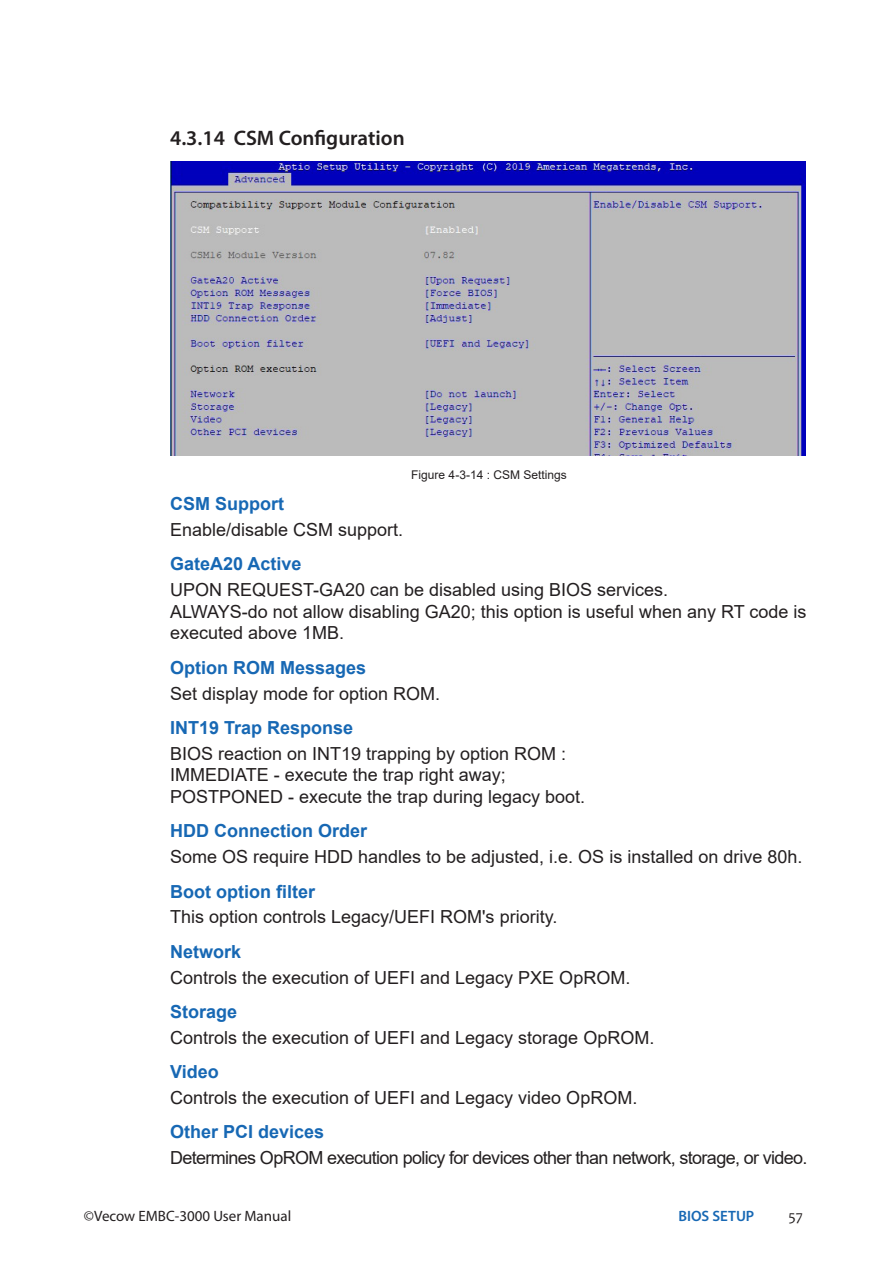
<style>
.page{position:relative;width:893px;height:1263px;background:#fff}
.page>*{position:absolute;margin:0;border:0;box-sizing:border-box;transform-origin:0 0}
.t1{font:600 21px "Myriad Pro";color:#231f20}
.t2{font:18px/21.6px "Arial";color:#231f20}
.t3{font:700 18px "Arial";color:#1768b4}
.t4{font:18px "Arial";letter-spacing:-.035em;color:#231f20}
.t5{font:15px "Myriad Pro";color:#231f20}
.t6{font:600 15px "Myriad Pro";color:#1768b4}
.t7{font:15px "Candara";color:#231f20}
.t8{font:12px "Arial";color:#231f20}
</style>
<div class="page">
<img style="left:170px;top:161px;width:636px;height:294px">
<p class="t1" style="left:170px;top:125px;width:236px">4.3.14 CSM Configuration</p>
<p class="t8" style="left:411px;top:466px;width:157px">Figure 4-3-14 : CSM Settings</p>
<p class="t3" style="left:170px;top:491px;width:115px">CSM Support</p>
<p class="t2" style="left:170px;top:519px;width:235px">Enable/disable CSM support.</p>
<p class="t3" style="left:170px;top:551px;width:133px">GateA20 Active</p>
<p class="t2" style="left:170px;top:579px;width:638px">UPON REQUEST-GA20 can be disabled using BIOS services.<br>ALWAYS-do not allow disabling GA20; this option is useful when any RT code is executed above 1MB.</p>
<p class="t3" style="left:170px;top:655px;width:198px">Option ROM Messages</p>
<p class="t2" style="left:170px;top:682px;width:272px">Set display mode for option ROM.</p>
<p class="t3" style="left:170px;top:715px;width:185px">INT19 Trap Response</p>
<p class="t2" style="left:170px;top:742px;width:417px">BIOS reaction on INT19 trapping by option ROM :<br>IMMEDIATE - execute the trap right away;<br>POSTPONED - execute the trap during legacy boot.</p>
<p class="t3" style="left:170px;top:818px;width:199px">HDD Connection Order</p>
<p class="t2" style="left:170px;top:846px;width:634px">Some OS require HDD handles to be adjusted, i.e. OS is installed on drive 80h.</p>
<p class="t3" style="left:170px;top:878px;width:146px">Boot option filter</p>
<p class="t2" style="left:170px;top:906px;width:389px">This option controls Legacy/UEFI ROM's priority.</p>
<p class="t3" style="left:170px;top:939px;width:73px">Network</p>
<p class="t2" style="left:170px;top:966px;width:462px">Controls the execution of UEFI and Legacy PXE OpROM.</p>
<p class="t3" style="left:170px;top:999px;width:69px">Storage</p>
<p class="t2" style="left:170px;top:1026px;width:486px">Controls the execution of UEFI and Legacy storage OpROM.</p>
<p class="t3" style="left:170px;top:1059px;width:50px">Video</p>
<p class="t2" style="left:170px;top:1087px;width:469px">Controls the execution of UEFI and Legacy video OpROM.</p>
<p class="t3" style="left:170px;top:1119px;width:156px">Other PCI devices</p>
<p class="t4" style="left:170px;top:1145px;width:639px">Determines OpROM execution policy for devices other than network, storage, or video.</p>
<p class="t5" style="left:84px;top:1207px;width:209px">©Vecow EMBC-3000 User Manual</p>
<p class="t6" style="left:678px;top:1207px;width:77px">BIOS SETUP</p>
<p class="t7" style="left:789px;top:1207px;width:16px">57</p>
</div>
